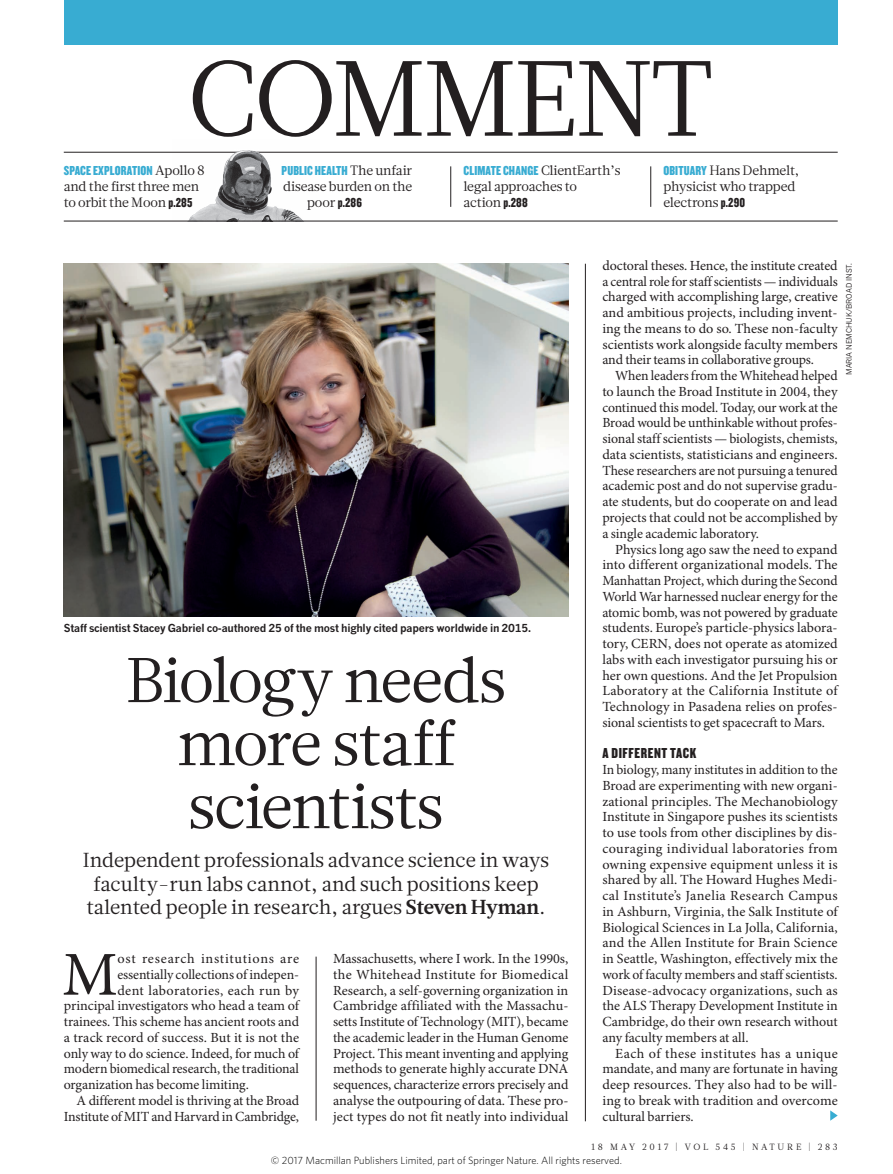
<style>
.page{position:relative;width:893px;height:1174px;background:#fff}
.page>*{position:absolute;margin:0;border:0;box-sizing:border-box;transform-origin:0 0}
.t1{font:106.5px "Glosa Math";letter-spacing:-.025em;color:#231f20}
.HEAD_42{font:63px/63px "Glosa Math";letter-spacing:-.025em;color:#231f20;text-align:center}
.BODY_DROP_CAP{font:62.4px "Minion Pro";color:#231f20}
.INTRO{font:20.25px/23.7px "Glosa Math";color:#231f20;text-align:center}
.CROSSHEAD{font:15px "Knockout 69 Full Liteweight";letter-spacing:.04em;color:#231f20}
.BODY_INDENT{font:13.95px/15.8px "Minion Pro";letter-spacing:-.005em;color:#231f20;text-align:justify}
.BODY_1ST_PARA{font:13.95px/15.8px "Minion Pro";color:#231f20;text-align:justify}
.BODY_DROP_CAP-2{font:13.95px "Minion Pro";letter-spacing:-.005em;color:#231f20}
.BODY_DROP_CAP-3{font:13.95px "Minion Pro";letter-spacing:.05em;color:#231f20}
.BODY_DROP_CAP-4{font:13.95px "Minion Pro";letter-spacing:.025em;color:#231f20}
.MINI_TOC_TEXT{font:13.5px/15.8px "Glosa Math";letter-spacing:-.02em;color:#231f20}
.MINI_TOC_TEXT-2{font:13.5px "Knockout 69 Full Liteweight";letter-spacing:.01em;color:#38acd2}
.MINI_TOC_TEXT-3{font:13.5px "Knockout 69 Full Liteweight";color:#231f20}
.PIC_CAPTION{font:700 10.8px "News Gothic MTOT";letter-spacing:-.02em;color:#231f20}
.t2{font:300 10.5px "Whitney";color:#000}
.t3{font:9px "Glosa Math";letter-spacing:.3em;color:#231f20}
.PIC_CREDIT{font:7.5px "News Gothic MTOT";color:#231f20}
.s1{font-family:"Knockout 69 Full Liteweight";color:#38acd2}
.s2{font-family:"Knockout 69 Full Liteweight"}
.s3{font-family:"Glosa Math";color:#231f20}
.s4{font-family:"Glosa Math"}
.s5{font-weight:700}
</style>
<div class="page">
<img style="left:64px;top:264px;width:504px;height:352px">
<hr style="left:64px;top:152px;width:774px;height:1px;background:#231f20">
<img style="left:172px;top:150px;width:83px;height:71px">
<img style="left:255px;top:151px;width:65px;height:70px">
<svg style="left:830px;top:1110px;width:8px;height:10px"></svg>
<div style="left:64px;top:0;width:774px;height:45px;background:#38acd2"></div>
<hr style="left:450px;top:166px;width:1px;height:41px;background:#231f20">
<hr style="left:64px;top:221px;width:774px;height:1px;background:#231f20">
<hr style="left:650px;top:166px;width:1px;height:41px;background:#231f20">
<hr style="left:585px;top:264px;width:1px;height:857px;background:#231f20">
<hr style="left:316px;top:956px;width:1px;height:164px;background:#231f20">
<h1 class="t1" style="left:187px;top:29px;width:528px">COMMENT</h1>
<p class="MINI_TOC_TEXT" style="left:64px;top:163px;width:142px"><span class="s1">SPACE EXPLORATION</span> Apollo 8 and the first three men to orbit the Moon <span class="s2">p.285</span></p>
<p class="MINI_TOC_TEXT-2" style="left:282px;top:162px;width:132px">PUBLIC HEALTH <span class="s3">The unfair</span></p>
<p class="MINI_TOC_TEXT" style="left:283px;top:179px;width:131px">disease burden on the</p>
<p class="MINI_TOC_TEXT-3" style="left:307px;top:194px;width:56px"><span class="s4">poor</span> p.286</p>
<p class="MINI_TOC_TEXT" style="left:463px;top:163px;width:159px"><span class="s1">CLIMATE CHANGE</span> ClientEarth’s legal approaches to<br>action <span class="s2">p.288</span></p>
<p class="MINI_TOC_TEXT" style="left:663px;top:163px;width:138px"><span class="s1">OBITUARY</span> Hans Dehmelt, physicist who trapped electrons <span class="s2">p.290</span></p>
<p class="PIC_CAPTION" style="left:64px;top:621px;width:469px">Staff scientist Stacey Gabriel co-authored 25 of the most highly cited papers worldwide in 2015.</p>
<p class="HEAD_42" style="left:126px;top:649px;width:382px">Biology needs more staff scientists</p>
<p class="INTRO" style="left:83px;top:848px;width:468px">Independent professionals advance science in ways faculty-run labs cannot, and such positions keep talented people in research, argues <span class="s5">Steven Hyman</span>.</p>
<p class="BODY_DROP_CAP" style="left:62px;top:937px;width:57px">M</p>
<p class="BODY_DROP_CAP-3" style="left:117px;top:950px;width:183px">ost research institutions are</p>
<p class="BODY_DROP_CAP-2" style="left:117px;top:966px;width:182px">essentially collections of indepen-</p>
<p class="BODY_DROP_CAP-4" style="left:117px;top:981px;width:183px">dent laboratories, each run by</p>
<p class="BODY_DROP_CAP-2" style="left:64px;top:997px;width:237px">principal investigators who head a team of</p>
<p class="BODY_DROP_CAP-2" style="left:64px;top:1013px;width:237px">trainees. This scheme has ancient roots and</p>
<p class="BODY_DROP_CAP-2" style="left:64px;top:1029px;width:237px">a track record of success. But it is not the</p>
<p class="BODY_DROP_CAP-2" style="left:64px;top:1044px;width:237px">only way to do science. Indeed, for much of</p>
<p class="BODY_DROP_CAP-2" style="left:64px;top:1060px;width:237px">modern biomedical research, the traditional</p>
<p class="BODY_DROP_CAP-2" style="left:64px;top:1076px;width:187px">organization has become limiting.</p>
<p class="BODY_INDENT" style="left:64px;top:1093px;width:237px;text-align:right">A different model is thriving at the Broad<br>Institute of MIT and Harvard in Cambridge,</p>
<p class="BODY_INDENT" style="left:333px;top:951px;width:237px">Massachusetts, where I work. In the 1990s, the Whitehead Institute for Biomedical Research, a self-governing organization in Cambridge affiliated with the Massachu&shy;setts Institute of Technology (MIT), became the academic leader in the Human Genome Project. This meant inventing and applying methods to generate highly accurate DNA sequences, characterize errors precisely and analyse the outpouring of data. These pro&shy;ject types do not fit neatly into individual</p>
<p class="BODY_INDENT" style="left:602px;top:258px;width:237px">doctoral theses. Hence, the institute created a central role for staff scientists — individuals charged with accomplishing large, creative and ambitious projects, including invent&shy;ing the means to do so. These non-faculty scientists work alongside faculty members and their teams in collaborative groups.</p>
<p class="BODY_INDENT" style="left:602px;top:368px;width:237px;text-indent:13px">When leaders from the Whitehead helped to launch the Broad Institute in 2004, they continued this model. Today, our work at the Broad would be unthinkable without profes&shy;sional staff scientists — biologists, chemists, data scientists, statisticians and engineers.<br>These researchers are not pursuing a tenured academic post and do not supervise gradu&shy;ate students, but do cooperate on and lead projects that could not be accomplished by a single academic laboratory.</p>
<p class="BODY_INDENT" style="left:602px;top:542px;width:237px;text-indent:13px">Physics long ago saw the need to expand into different organizational models. The Manhattan Project, which during the Second World War harnessed nuclear energy for the atomic bomb, was not powered by graduate students. Europe’s particle-physics labora&shy;tory, CERN, does not operate as atomized labs with each investigator pursuing his or her own questions. And the Jet Propulsion Laboratory at the California Institute of Technology in Pasadena relies on profes&shy;sional scientists to get spacecraft to Mars.</p>
<p class="CROSSHEAD" style="left:602px;top:744px;width:95px">A DIFFERENT TACK</p>
<p class="BODY_1ST_PARA" style="left:602px;top:762px;width:237px">In biology, many institutes in addition to the Broad are experimenting with new organi&shy;zational principles. The Mechanobiology Institute in Singapore pushes its scientists to use tools from other disciplines by dis&shy;couraging individual laboratories from owning expensive equipment unless it is shared by all. The Howard Hughes Medi&shy;cal Institute’s Janelia Research Campus in Ashburn, Virginia, the Salk Institute of Biological Sciences in La Jolla, California, and the Allen Institute for Brain Science in Seattle, Washington, effectively mix the work of faculty members and staff scientists.<br>Disease-advocacy organizations, such as the ALS Therapy Development Institute in Cambridge, do their own research without any faculty members at all.</p>
<p class="BODY_INDENT" style="left:602px;top:1046px;width:237px;text-indent:13px">Each of these institutes has a unique mandate, and many are fortunate in having deep resources. They also had to be will&shy;ing to break with tradition and overcome cultural barriers.</p>
<p class="PIC_CREDIT" style="left:845px;top:375px;width:113px;rotate:-90deg">MARIA NEMCHUK/BROAD INST.</p>
<p class="t3" style="left:591px;top:1141px;width:248px">18 MAY 2017 | VOL 545 | NATURE | 283</p>
<p class="t2" style="left:271px;top:1153px;width:352px">© 2017 Macmillan Publishers Limited, part of Springer Nature. All rights reserved.</p>
</div>
